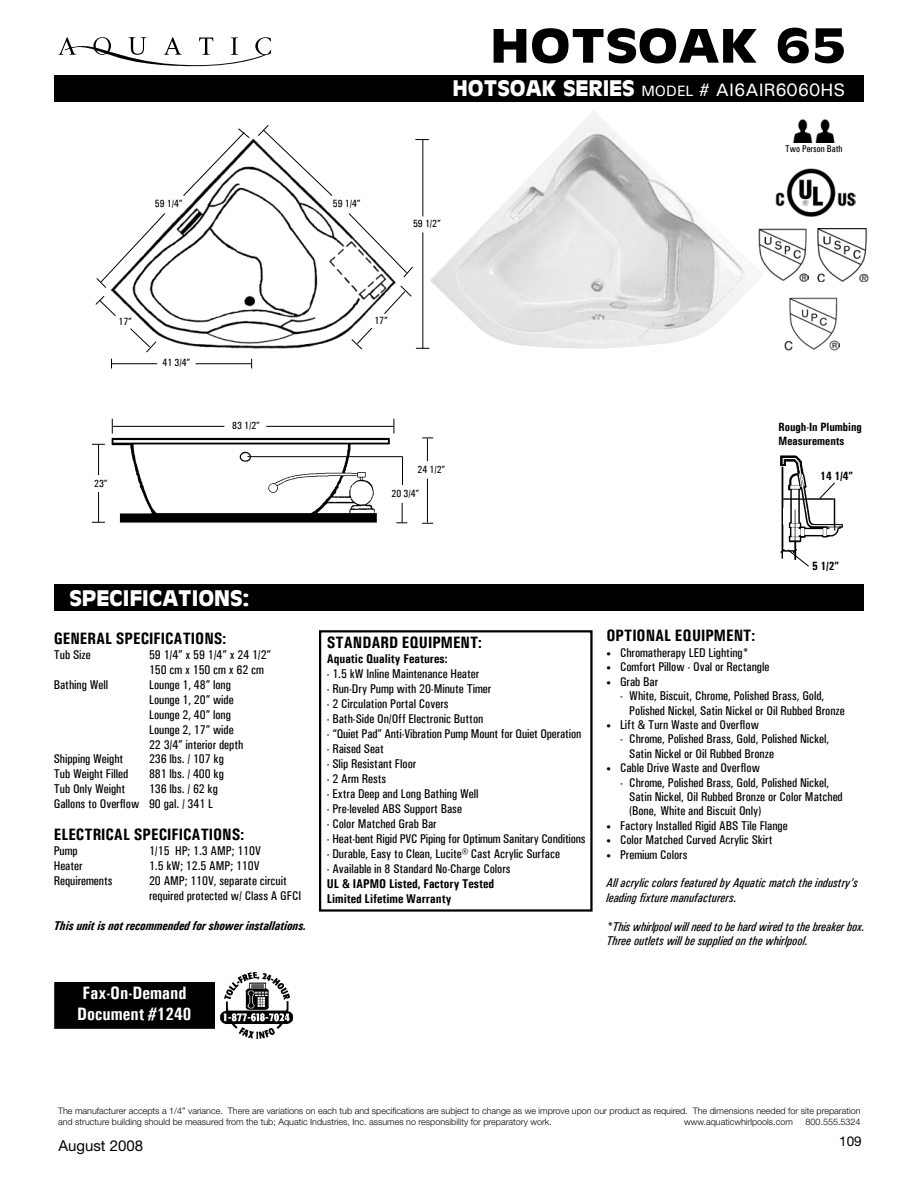
<style>
.page{position:relative;width:918px;height:1188px;background:#fff}
.page>*{position:absolute;margin:0;border:0;box-sizing:border-box;transform-origin:0 0}
.t1{font:700 45px "Antique Olive";color:#000;scale:1.2 1}
.t2{font:700 21px "Antique Olive";color:#fff}
.t3{font:700 18px/21.6px "Univers Condensed";color:#fff}
.t4{font:700 16.5px "Univers Condensed";color:#000}
.t5{font:15px "Helvetica Neue";color:#000}
.t6{font:13.5px "Helvetica Neue";color:#000}
.t7{font:500 condensed 12.75px/15px "Univers";color:#000}
.t8{font:italic 500 condensed 12.75px/14.4px "Univers";color:#000}
.t9{font:700 12.75px/15px "Univers Condensed";color:#000}
.t10{font:italic 700 12.75px "Univers Condensed";letter-spacing:-.01em;color:#000}
.t11{font:700 12px/14.4px "Univers Condensed";color:#000}
.t12{font:500 condensed 10.5px "Univers";color:#000}
.t13{font:500 condensed 9.75px "Univers";color:#000}
.t14{font:300 9px/10.8px "Helvetica Neue";color:#000}
.s1{font-family:"Univers";font-weight:500;font-size:15px}
.s2{font-family:"Univers";font-weight:500;font-size:18px}
.s3{font-size:9px}
</style>
<div class="page">
<div style="left:54px;top:75px;width:810px;height:27px;background:#000"></div>
<div style="left:54px;top:584px;width:810px;height:27px;background:#000"></div>
<svg style="left:794px;top:559px;width:15px;height:8px"></svg>
<img style="left:780px;top:455px;width:63px;height:104px">
<img style="left:776px;top:168px;width:79px;height:49px">
<img style="left:817px;top:228px;width:52px;height:53px">
<img style="left:764px;top:229px;width:44px;height:53px">
<img style="left:784px;top:297px;width:56px;height:53px">
<svg style="left:58px;top:37px;width:213px;height:29px"></svg>
<img style="left:110px;top:138px;width:286px;height:211px">
<div style="left:319px;top:630px;width:274px;height:282px;border:2px solid #000"></div>
<img style="left:221px;top:972px;width:72px;height:67px">
<div style="left:55px;top:983px;width:159px;height:45px;background:#000"></div>
<div style="left:54px;top:982px;width:161px;height:47px;border:1px solid #000"></div>
<svg style="left:257px;top:125px;width:76px;height:72px"></svg>
<svg style="left:348px;top:212px;width:65px;height:66px"></svg>
<svg style="left:96px;top:212px;width:70px;height:77px"></svg>
<svg style="left:183px;top:128px;width:67px;height:69px"></svg>
<svg style="left:95px;top:295px;width:22px;height:22px"></svg>
<svg style="left:129px;top:328px;width:28px;height:25px"></svg>
<svg style="left:383px;top:285px;width:29px;height:30px"></svg>
<svg style="left:351px;top:327px;width:22px;height:23px"></svg>
<hr style="left:112px;top:363px;width:45px;height:1px;background:#000">
<hr style="left:196px;top:363px;width:55px;height:1px;background:#000">
<svg style="left:415px;top:139px;width:14px;height:1px"></svg>
<hr style="left:422px;top:140px;width:1px;height:208px;background:#000">
<div style="left:241px;top:218px;width:29px;height:13px;background:#fff"></div>
<svg style="left:416px;top:348px;width:13px;height:1px"></svg>
<div style="left:404px;top:217px;width:42px;height:15px;background:#fff"></div>
<img style="left:111px;top:431px;width:280px;height:92px">
<hr style="left:248px;top:456px;width:155px;height:1px;background:#000">
<svg style="left:402px;top:457px;width:1px;height:28px"></svg>
<svg style="left:396px;top:503px;width:11px;height:20px"></svg>
<svg style="left:422px;top:438px;width:11px;height:23px"></svg>
<hr style="left:427px;top:479px;width:1px;height:44px;background:#000">
<svg style="left:92px;top:444px;width:13px;height:1px"></svg>
<hr style="left:98px;top:445px;width:1px;height:30px;background:#000">
<hr style="left:98px;top:492px;width:1px;height:30px;background:#000">
<svg style="left:92px;top:522px;width:13px;height:1px"></svg>
<svg style="left:112px;top:419px;width:1px;height:15px"></svg>
<svg style="left:394px;top:419px;width:1px;height:15px"></svg>
<hr style="left:113px;top:426px;width:281px;height:1px;background:#000">
<div style="left:225px;top:415px;width:41px;height:19px;background:#fff"></div>
<img style="left:793px;top:120px;width:42px;height:22px">
<img style="left:429px;top:111px;width:335px;height:238px">
<h1 class="t1" style="left:490px;top:16px;width:66px">HOTSOA</h1>
<h1 class="t1" style="left:719px;top:16px;width:108px">K 65</h1>
<h2 class="t2" style="left:452px;top:75px;width:394px">HOTSOAK SERIES <span class="s1">Model</span> <span class="s2"># AI6AIR6060HS</span></h2>
<p class="t12" style="left:155px;top:198px;width:29px">59 1/4”</p>
<p class="t12" style="left:333px;top:197px;width:29px">59 1/4”</p>
<p class="t12" style="left:413px;top:217px;width:29px">59 1/2”</p>
<p class="t13" style="left:785px;top:143px;width:59px">Two Person Bath</p>
<p class="t12" style="left:119px;top:315px;width:15px">17”</p>
<p class="t12" style="left:374px;top:315px;width:15px">17”</p>
<p class="t12" style="left:163px;top:356px;width:29px">41 3/4”</p>
<p class="t12" style="left:94px;top:478px;width:15px">23”</p>
<p class="t12" style="left:232px;top:419px;width:29px">83 1/2”</p>
<p class="t12" style="left:418px;top:464px;width:29px">24 1/2”</p>
<p class="t12" style="left:392px;top:487px;width:29px">20 3/4”</p>
<p class="t11" style="left:779px;top:419px;width:85px">Rough-In Plumbing<br>Measurements</p>
<p class="t11" style="left:820px;top:468px;width:34px">14 1/4”</p>
<h2 class="t2" style="left:69px;top:584px;width:182px">SPECIFICATIONS:</h2>
<p class="t4" style="left:54px;top:628px;width:174px">General Specifications:</p>
<p class="t7" style="left:54px;top:647px;width:38px">Tub Size</p>
<p class="t7" style="left:149px;top:647px;width:124px">59 1/4” x 59 1/4” x 24 1/2”<br>150 cm x 150 cm x 62 cm</p>
<p class="t7" style="left:54px;top:677px;width:56px">Bathing Well</p>
<p class="t7" style="left:149px;top:677px;width:96px">Lounge 1, 48” long<br>Lounge 1, 20” wide<br>Lounge 2, 40” long<br>Lounge 2, 17” wide<br>22 3/4” interior depth</p>
<p class="t7" style="left:54px;top:752px;width:71px">Shipping Weight</p>
<p class="t7" style="left:149px;top:752px;width:76px">236 lbs. / 107 kg</p>
<p class="t7" style="left:54px;top:767px;width:76px">Tub Weight Filled</p>
<p class="t7" style="left:149px;top:767px;width:76px">881 lbs. / 400 kg</p>
<p class="t7" style="left:54px;top:782px;width:73px">Tub Only Weight</p>
<p class="t7" style="left:54px;top:782px;width:166px;text-indent:95px">136 lbs. / 62 kg<br>Gallons to Overflow 90 gal. / 341 L</p>
<p class="t4" style="left:54px;top:824px;width:192px">Electrical Specifications:</p>
<p class="t7" style="left:54px;top:843px;width:25px">Pump</p>
<p class="t7" style="left:149px;top:843px;width:113px">1/15 HP; 1.3 AMP; 110V</p>
<p class="t7" style="left:54px;top:858px;width:30px">Heater</p>
<p class="t7" style="left:149px;top:858px;width:112px">1.5 kW; 12.5 AMP; 110V</p>
<p class="t7" style="left:54px;top:873px;width:60px">Requirements</p>
<p class="t7" style="left:149px;top:873px;width:154px">20 AMP; 110V, separate circuit required protected w/ Class A GFCI</p>
<p class="t10" style="left:54px;top:918px;width:254px">This unit is not recommended for shower installations.</p>
<h3 class="t3" style="left:77px;top:982px;width:116px">Fax-On-Demand<br>Document #1240</h3>
<p class="t11" style="left:812px;top:559px;width:29px">5 1/2”</p>
<p class="t4" style="left:327px;top:632px;width:157px">Standard equipment:</p>
<p class="t9" style="left:327px;top:651px;width:122px">Aquatic Quality Features:</p>
<p class="t7" style="left:327px;top:666px;width:154px">- 1.5 kW Inline Maintenance Heater</p>
<p class="t7" style="left:327px;top:681px;width:166px">- Run-Dry Pump with 20-Minute Timer</p>
<p class="t7" style="left:327px;top:696px;width:123px">- 2 Circulation Portal Covers</p>
<p class="t7" style="left:327px;top:711px;width:158px">- Bath-side On/Off Electronic Button</p>
<p class="t7" style="left:327px;top:726px;width:256px">- “Quiet Pad” Anti-Vibration Pump Mount for Quiet Operation</p>
<p class="t7" style="left:327px;top:741px;width:59px">- Raised Seat</p>
<p class="t7" style="left:327px;top:756px;width:91px">- Slip Resistant Floor</p>
<p class="t7" style="left:327px;top:771px;width:61px">- 2 Arm Rests</p>
<p class="t7" style="left:327px;top:786px;width:153px">- Extra Deep and Long Bathing Well</p>
<p class="t7" style="left:327px;top:801px;width:137px">- Pre-leveled ABS Support Base</p>
<p class="t7" style="left:327px;top:816px;width:112px">- Color Matched Grab Bar</p>
<p class="t7" style="left:327px;top:831px;width:260px">- Heat-bent rigid PVC piping for optimum sanitary conditions</p>
<p class="t7" style="left:327px;top:846px;width:235px">- Durable, easy to clean, Lucite® Cast Acrylic Surface</p>
<p class="t7" style="left:327px;top:861px;width:185px">- available in 8 Standard No-Charge Colors</p>
<p class="t9" style="left:327px;top:876px;width:169px">UL &amp; IAPMO Listed, Factory Tested<br>Limited Lifetime Warranty</p>
<p class="t4" style="left:607px;top:626px;width:150px">optional equipment:</p>
<p class="t7" style="left:607px;top:645px;width:144px"><span class="s3">•</span> Chromatherapy LED Lighting*</p>
<p class="t7" style="left:607px;top:660px;width:164px"><span class="s3">•</span> Comfort Pillow - Oval or Rectangle</p>
<p class="t7" style="left:607px;top:674px;width:53px"><span class="s3">•</span> Grab Bar</p>
<p class="t7" style="left:629px;top:689px;width:217px;line-height:14.4px;text-indent:-9px">- White, Biscuit, Chrome, Polished Brass, Gold,<br>Polished Nickel, Satin Nickel or Oil Rubbed Bronze</p>
<p class="t7" style="left:607px;top:717px;width:154px"><span class="s3">•</span> Lift &amp; Turn Waste and Overflow</p>
<p class="t7" style="left:629px;top:732px;width:202px;line-height:14.4px;text-indent:-9px">- Chrome, Polished Brass, Gold, Polished Nickel,<br>Satin Nickel or Oil Rubbed Bronze</p>
<p class="t7" style="left:607px;top:760px;width:155px"><span class="s3">•</span> Cable Drive Waste and Overflow</p>
<p class="t7" style="left:629px;top:775px;width:215px;line-height:14.4px;text-indent:-9px">- Chrome, Polished Brass, Gold, Polished Nickel,<br>Satin Nickel, Oil Rubbed Bronze or Color Matched (Bone, White and Biscuit only)</p>
<p class="t7" style="left:607px;top:818px;width:183px"><span class="s3">•</span> Factory Installed Rigid ABS Tile Flange</p>
<p class="t7" style="left:607px;top:832px;width:168px"><span class="s3">•</span> Color Matched Curved Acrylic Skirt</p>
<p class="t7" style="left:607px;top:847px;width:82px"><span class="s3">•</span> Premium colors</p>
<p class="t8" style="left:607px;top:876px;width:253px">All acrylic colors featured by Aquatic match the industry’s leading fixture manufacturers.</p>
<p class="t8" style="left:607px;top:919px;width:260px">*This whirlpool will need to be hard wired to the breaker box.<br>Three outlets will be supplied on the whirlpool.</p>
<p class="t14" style="left:58px;top:1105px;width:804px">The manufacturer accepts a 1/4” variance. There are variations on each tub and specifications are subject to change as we improve upon our product as required. The dimensions needed for site preparation and structure building should be measured from the tub; Aquatic Industries, Inc. assumes no responsibility for preparatory work.</p>
<p class="t14" style="left:684px;top:1116px;width:110px">www.aquaticwhirlpools.com</p>
<p class="t14" style="left:805px;top:1116px;width:57px">800.555.5324</p>
<p class="t5" style="left:58px;top:1136px;width:86px">August 2008</p>
<p class="t6" style="left:839px;top:1133px;width:24px">109</p>
</div>
